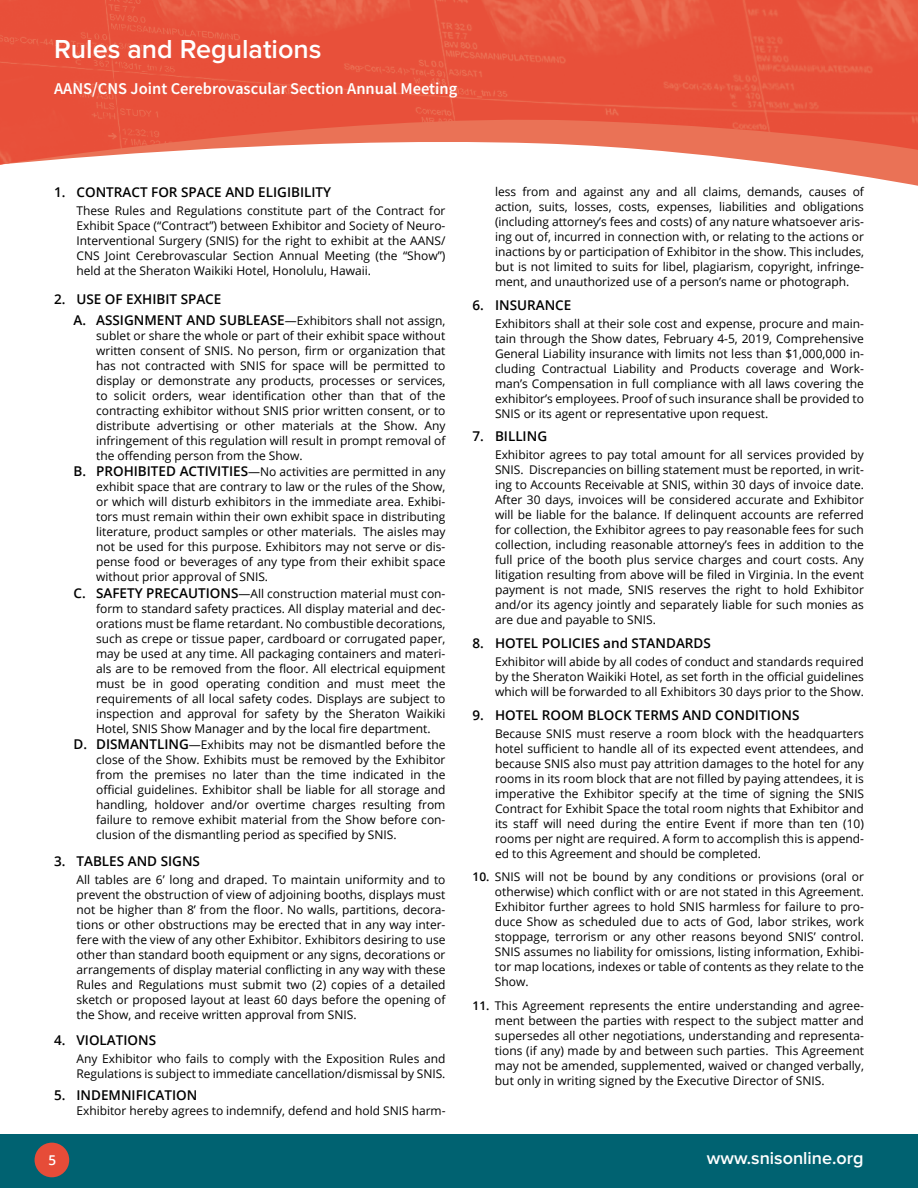
<style>
.page{position:relative;width:918px;height:1188px;background:#fff}
.page>*{position:absolute;margin:0;border:0;box-sizing:border-box;transform-origin:0 0}
.t1{font:600 27px "Proxima Nova";color:#fff}
.t2{font:600 18px "Proxima Nova";color:#fff}
.t3{font:600 16.5px "Source Sans Pro";color:#fff}
.t4{font:600 13.5px "Open Sans";color:#000}
.t5{font:600 13.5px "Open Sans";color:#fff}
.t6{font:12px/15px "Open Sans";color:#000;text-align:justify}
.s1{font-weight:600;font-size:13.5px}
.s2{font-weight:600}
</style>
<div class="page">
<div style="left:0;top:1134px;width:918px;height:54px;background:#006271"></div>
<div style="left:35px;top:1143px;width:34px;height:34px;background:#e64c38;border-radius:50%"></div>
<svg style="left:786px;top:165px;width:132px;height:21px"></svg>
<img style="left:0;top:0;width:918px;height:165px">
<h1 class="t1" style="left:54px;top:34px;width:269px">Rules and Regulations</h1>
<h3 class="t3" style="left:54px;top:79px;width:405px">AANS/CNS Joint Cerebrovascular Section Annual Meeting</h3>
<p class="t4" style="left:54px;top:183px;width:279px">1. CONTRACT FOR SPACE AND ELIGIBILITY</p>
<p class="t6" style="left:76px;top:203px;width:371px">These Rules and Regulations constitute part of the Contract for Exhibit Space (“Contract”) between Exhibitor and Society of Neuro-Interventional Surgery (SNIS) for the right to exhibit at the AANS/ CNS Joint Cerebrovascular Section Annual Meeting (the “Show”) held at the Sheraton Waikiki Hotel, Honolulu, Hawaii.</p>
<p class="t4" style="left:54px;top:290px;width:169px">2. USE OF EXHIBIT SPACE</p>
<p class="t6" style="left:96px;top:313px;width:351px;text-indent:-22px"><span class="s1">A. ASSIGNMENT AND SUBLEASE</span>—Exhibitors shall not assign, sublet or share the whole or part of their exhibit space without written consent of SNIS. No person, firm or organization that has not contracted with SNIS for space will be permitted to display or demonstrate any products, processes or services, to solicit orders, wear identification other than that of the contracting exhibitor without SNIS prior written consent, or to distribute advertising or other materials at the Show. Any infringement of this regulation will result in prompt removal of the offending person from the Show.</p>
<p class="t6" style="left:96px;top:464px;width:351px;text-indent:-23px"><span class="s1">B. PROHIBITED ACTIVITIES</span>—No activities are permitted in any exhibit space that are contrary to law or the rules of the Show, or which will disturb exhibitors in the immediate area. Exhibi&shy;tors must remain within their own exhibit space in distributing literature, product samples or other materials. The aisles may not be used for this purpose. Exhibitors may not serve or dis&shy;pense food or beverages of any type from their exhibit space without prior approval of SNIS.</p>
<p class="t6" style="left:96px;top:586px;width:351px;text-indent:-22px"><span class="s1">C. SAFETY PRECAUTIONS</span>—All construction material must con&shy;form to standard safety practices. All display material and dec&shy;orations must be flame retardant. No combustible decorations, such as crepe or tissue paper, cardboard or corrugated paper, may be used at any time. All packaging containers and materi&shy;als are to be removed from the floor. All electrical equipment must be in good operating condition and must meet the requirements of all local safety codes. Displays are subject to inspection and approval for safety by the Sheraton Waikiki Hotel, SNIS Show Manager and by the local fire department.</p>
<p class="t6" style="left:96px;top:737px;width:351px;text-indent:-23px"><span class="s1">D. DISMANTLING</span>—Exhibits may not be dismantled before the close of the Show. Exhibits must be removed by the Exhibitor from the premises no later than the time indicated in the official guidelines. Exhibitor shall be liable for all storage and handling, holdover and/or overtime charges resulting from failure to remove exhibit material from the Show before con&shy;clusion of the dismantling period as specified by SNIS.</p>
<p class="t4" style="left:54px;top:852px;width:148px">3. TABLES AND SIGNS</p>
<p class="t6" style="left:76px;top:872px;width:371px">All tables are 6’ long and draped. To maintain uniformity and to prevent the obstruction of view of adjoining booths, displays must not be higher than 8’ from the floor. No walls, partitions, decora&shy;tions or other obstructions may be erected that in any way inter&shy;fere with the view of any other Exhibitor. Exhibitors desiring to use other than standard booth equipment or any signs, decorations or arrangements of display material conflicting in any way with these Rules and Regulations must submit two (2) copies of a detailed sketch or proposed layout at least 60 days before the opening of the Show, and receive written approval from SNIS.</p>
<p class="t4" style="left:54px;top:1031px;width:104px">4. VIOLATIONS</p>
<p class="t6" style="left:76px;top:1051px;width:371px">Any Exhibitor who fails to comply with the Exposition Rules and<br>Regulations is subject to immediate cancellation/dismissal by SNIS.</p>
<p class="t4" style="left:54px;top:1086px;width:145px">5. INDEMNIFICATION</p>
<p class="t6" style="left:76px;top:1103px;width:371px">Exhibitor hereby agrees to indemnify, defend and hold SNIS harm-</p>
<p class="t6" style="left:495px;top:184px;width:371px">less from and against any and all claims, demands, causes of action, suits, losses, costs, expenses, liabilities and obligations (including attorney’s fees and costs) of any nature whatsoever aris&shy;ing out of, incurred in connection with, or relating to the actions or inactions by or participation of Exhibitor in the show. This includes, but is not limited to suits for libel, plagiarism, copyright, infringe&shy;ment, and unauthorized use of a person’s name or photograph.</p>
<p class="t4" style="left:472px;top:296px;width:100px">6. INSURANCE</p>
<p class="t6" style="left:495px;top:315px;width:371px">Exhibitors shall at their sole cost and expense, procure and main&shy;tain through the Show dates, February 4-5, 2019, Comprehensive General Liability insurance with limits not less than $1,000,000 in&shy;cluding Contractual Liability and Products coverage and Work&shy;man’s Compensation in full compliance with all laws covering the exhibitor’s employees. Proof of such insurance shall be provided to SNIS or its agent or representative upon request.</p>
<p class="t4" style="left:472px;top:427px;width:76px">7. BILLING</p>
<p class="t6" style="left:495px;top:447px;width:371px">Exhibitor agrees to pay total amount for all services provided by SNIS. Discrepancies on billing statement must be reported, in writ&shy;ing to Accounts Receivable at SNIS, within 30 days of invoice date.<br>After 30 days, invoices will be considered accurate and Exhibitor will be liable for the balance. If delinquent accounts are referred for collection, the Exhibitor agrees to pay reasonable fees for such collection, including reasonable attorney’s fees in addition to the full price of the booth plus service charges and court costs. Any litigation resulting from above will be filed in Virginia. In the event payment is not made, SNIS reserves the right to hold Exhibitor and/or its agency jointly and separately liable for such monies as are due and payable to SNIS.</p>
<p class="t4" style="left:472px;top:634px;width:240px">8. HOTEL POLICIES and STANDARDS</p>
<p class="t6" style="left:495px;top:654px;width:371px">Exhibitor will abide by all codes of conduct and standards required by the Sheraton Waikiki Hotel, as set forth in the official guidelines which will be forwarded to all Exhibitors 30 days prior to the Show.</p>
<p class="t4" style="left:472px;top:705px;width:328px">9. HOTEL ROOM BLOCK TERMS AND CONDITIONS</p>
<p class="t6" style="left:495px;top:725px;width:371px">Because SNIS must reserve a room block with the headquarters hotel sufficient to handle all of its expected event attendees, and because SNIS also must pay attrition damages to the hotel for any rooms in its room block that are not filled by paying attendees, it is imperative the Exhibitor specify at the time of signing the SNIS Contract for Exhibit Space the total room nights that Exhibitor and its staff will need during the entire Event if more than ten (10) rooms per night are required. A form to accomplish this is append&shy;ed to this Agreement and should be completed.</p>
<p class="t6" style="left:495px;top:869px;width:371px;text-indent:-22px"><span class="s2">10.</span> SNIS will not be bound by any conditions or provisions (oral or otherwise) which conflict with or are not stated in this Agreement.<br>Exhibitor further agrees to hold SNIS harmless for failure to pro&shy;duce Show as scheduled due to acts of God, labor strikes, work stoppage, terrorism or any other reasons beyond SNIS’ control.<br>SNIS assumes no liability for omissions, listing information, Exhibi&shy;tor map locations, indexes or table of contents as they relate to the Show.</p>
<p class="t6" style="left:495px;top:998px;width:371px;text-indent:-22px"><span class="s2">11.</span> This Agreement represents the entire understanding and agree&shy;ment between the parties with respect to the subject matter and supersedes all other negotiations, understanding and representa&shy;tions (if any) made by and between such parties. This Agreement may not be amended, supplemented, waived or changed verbally, but only in writing signed by the Executive Director of SNIS.</p>
<p class="t5" style="left:49px;top:1150px;width:9px">5</p>
<h2 class="t2" style="left:707px;top:1148px;width:158px">www.snisonline.org</h2>
</div>
